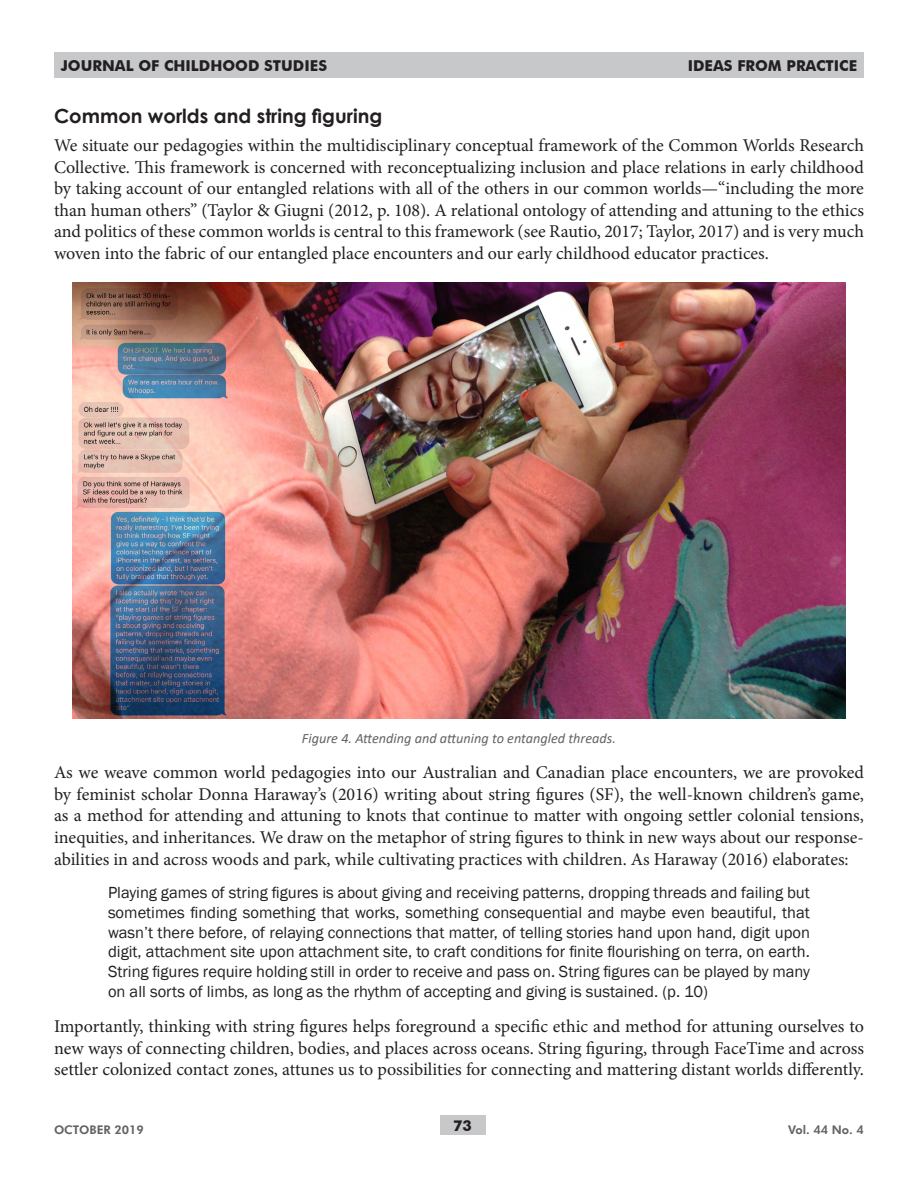
<style>
.page{position:relative;width:918px;height:1188px;background:#fff}
.page>*{position:absolute;margin:0;border:0;box-sizing:border-box;transform-origin:0 0}
.t1{font:700 19.5px "Century Gothic";color:#231f20}
.t2{font:18px/21.6px "Minion Pro";color:#231f20;text-align:justify}
.t3{font:16.5px/19.8px "Franklin Gothic";color:#231f20;text-align:justify}
.t4{font:700 15px "Futura BT";color:#231f20}
.t5{font:italic 14.25px "Calibri";color:#636366}
.t6{font:800 12px "Futura BT";color:#636366}
</style>
<div class="page">
<div style="left:440px;top:1116px;width:45px;height:19px;background:#c7c8ca"></div>
<div style="left:54px;top:52px;width:810px;height:26px;background:#c7c8ca"></div>
<img style="left:72px;top:283px;width:774px;height:435px">
<p class="t4" style="left:61px;top:57px;width:268px">JOURNAL OF CHILDHOOD STUDIES</p>
<p class="t4" style="left:688px;top:57px;width:171px">IDEAS FROM PRACTICE</p>
<p class="t1" style="left:54px;top:101px;width:330px">Common worlds and string figuring</p>
<p class="t2" style="left:54px;top:135px;width:812px">We situate our pedagogies within the multidisciplinary conceptual framework of the Common Worlds Research Collective. This framework is concerned with reconceptualizing inclusion and place relations in early childhood by taking account of our entangled relations with all of the others in our common worlds—“including the more than human others” (Taylor &amp; Giugni (2012, p. 108). A relational ontology of attending and attuning to the ethics and politics of these common worlds is central to this framework (see Rautio, 2017; Taylor, 2017) and is very much woven into the fabric of our entangled place encounters and our early childhood educator practices.</p>
<p class="t5" style="left:302px;top:729px;width:316px">Figure 4. Attending and attuning to entangled threads.</p>
<p class="t2" style="left:54px;top:762px;width:812px">As we weave common world pedagogies into our Australian and Canadian place encounters, we are provoked by feminist scholar Donna Haraway’s (2016) writing about string figures (SF), the well-known children’s game, as a method for attending and attuning to knots that continue to matter with ongoing settler colonial tensions, inequities, and inheritances. We draw on the metaphor of string figures to think in new ways about our response&shy;abilities in and across woods and park, while cultivating practices with children. As Haraway (2016) elaborates:</p>
<p class="t3" style="left:108px;top:883px;width:704px">Playing games of string figures is about giving and receiving patterns, dropping threads and failing but sometimes finding something that works, something consequential and maybe even beautiful, that wasn’t there before, of relaying connections that matter, of telling stories hand upon hand, digit upon digit, attachment site upon attachment site, to craft conditions for finite flourishing on terra, on earth.<br>String figures require holding still in order to receive and pass on. String figures can be played by many on all sorts of limbs, as long as the rhythm of accepting and giving is sustained. (p. 10)</p>
<p class="t2" style="left:54px;top:1016px;width:811px">Importantly, thinking with string figures helps foreground a specific ethic and method for attuning ourselves to new ways of connecting children, bodies, and places across oceans. String figuring, through FaceTime and across settler colonized contact zones, attunes us to possibilities for connecting and mattering distant worlds differently.</p>
<p class="t6" style="left:54px;top:1122px;width:91px">OCTOBER 2019</p>
<p class="t4" style="left:453px;top:1117px;width:20px">73</p>
<p class="t6" style="left:788px;top:1122px;width:77px">Vol. 44 No. 4</p>
</div>
